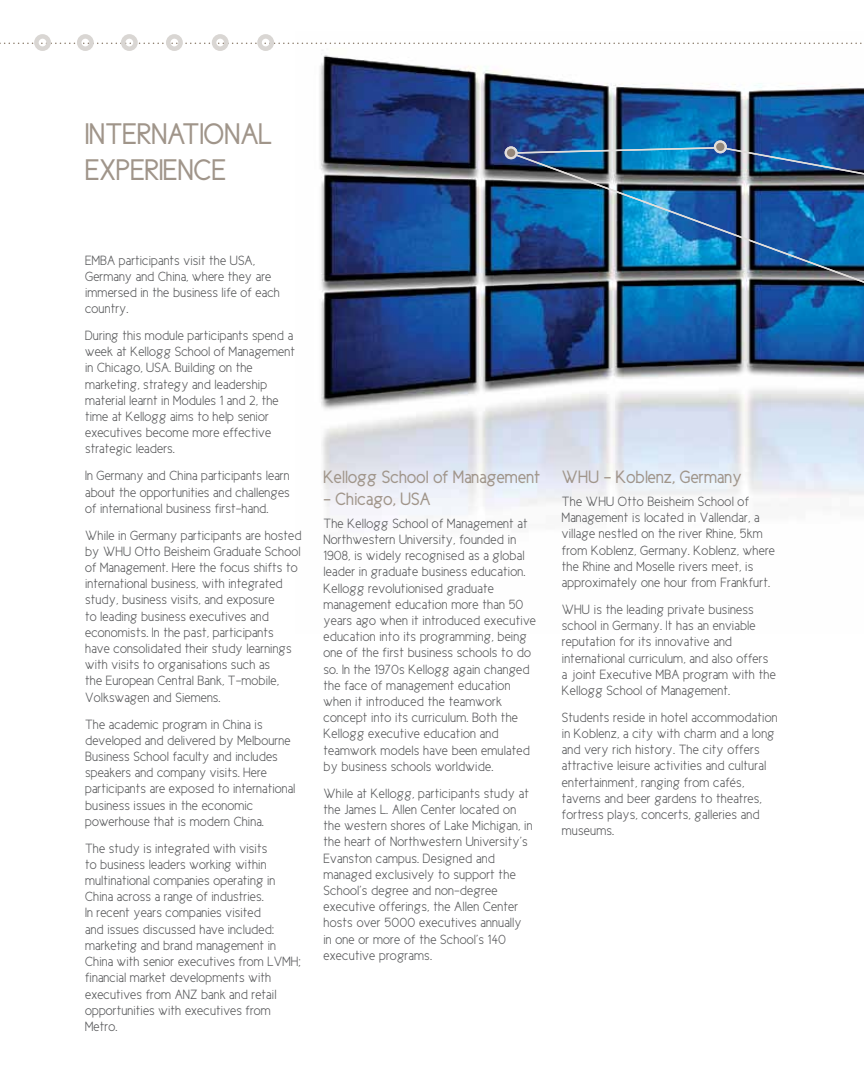
<style>
.page{position:relative;width:864px;height:1085px;background:#fff}
.page>*{position:absolute;margin:0;border:0;box-sizing:border-box;transform-origin:0 0}
.t1{font:30px/36px "Cicle Gordita";color:#a0958a}
.t2{font:18px "Cicle Gordita";color:#a0958a}
.t3{font:13.5px/16.2px "Cicle Semi";letter-spacing:.01em;color:#58595b}
</style>
<div class="page">
<img style="left:297px;top:42px;width:566px;height:475px">
<svg style="left:0;top:43px;width:863px;height:1px"></svg>
<div style="left:34px;top:34px;width:17px;height:17px;border:4px solid #d9d6d3;border-radius:50%"></div>
<div style="left:166px;top:34px;width:17px;height:17px;border:4px solid #d9d6d3;border-radius:50%"></div>
<div style="left:77px;top:34px;width:17px;height:17px;border:4px solid #d9d6d3;border-radius:50%"></div>
<div style="left:212px;top:34px;width:16px;height:17px;border:4px solid #d9d6d3;border-radius:50%"></div>
<div style="left:121px;top:34px;width:17px;height:17px;border:4px solid #d9d6d3;border-radius:50%"></div>
<div style="left:257px;top:34px;width:17px;height:17px;border:4px solid #d9d6d3;border-radius:50%"></div>
<img style="left:508px;top:146px;width:355px;height:203px">
<div style="left:505px;top:147px;width:11px;height:11px;background:#948779;border-radius:50%"></div>
<div style="left:504px;top:146px;width:13px;height:13px;border:2px solid #e1dedc;border-radius:50%"></div>
<svg style="left:714px;top:141px;width:11px;height:11px"></svg>
<div style="left:713px;top:140px;width:13px;height:13px;border:2px solid #e1dedc;border-radius:50%"></div>
<h1 class="t1" style="left:85px;top:116px;width:172px">International<br>Experience</h1>
<p class="t3" style="left:85px;top:252px;width:196px">EMBA participants visit the USA,<br>Germany and China, where they are immersed in the business life of each country.</p>
<p class="t3" style="left:85px;top:327px;width:211px">During this module participants spend a week at Kellogg School of Management in Chicago, USA. Building on the marketing, strategy and leadership material learnt in Modules 1 and 2, the time at Kellogg aims to help senior executives become more effective strategic leaders.</p>
<p class="t3" style="left:85px;top:467px;width:206px;text-align:justify">In Germany and China participants learn about the opportunities and challenges of international business first-hand.</p>
<p class="t3" style="left:85px;top:527px;width:218px">While in Germany participants are hosted by WHU Otto Beisheim Graduate School of Management. Here the focus shifts to international business, with integrated study, business visits, and exposure<br>to leading business executives and economists. In the past, participants have consolidated their study learnings with visits to organisations such as<br>the European Central Bank, T-mobile, Volkswagen and Siemens.</p>
<p class="t3" style="left:85px;top:715px;width:212px">The academic program in China is developed and delivered by Melbourne Business School faculty and includes speakers and company visits. Here participants are exposed to international business issues in the economic powerhouse that is modern China.</p>
<p class="t3" style="left:85px;top:839px;width:217px">The study is integrated with visits<br>to business leaders working within multinational companies operating in China across a range of industries.<br>In recent years companies visited<br>and issues discussed have included: marketing and brand management in China with senior executives from LVMH; financial market developments with executives from ANZ bank and retail opportunities with executives from Metro.</p>
<h2 class="t2" style="left:323px;top:468px;width:218px">Kellogg School of Management</h2>
<h2 class="t2" style="left:323px;top:489px;width:109px">– Chicago, USA</h2>
<p class="t3" style="left:323px;top:515px;width:214px">The Kellogg School of Management at Northwestern University, founded in 1908, is widely recognised as a global leader in graduate business education.<br>Kellogg revolutionised graduate management education more than 50 years ago when it introduced executive education into its programming, being one of the first business schools to do so. In the 1970s Kellogg again changed the face of management education when it introduced the teamwork concept into its curriculum. Both the Kellogg executive education and teamwork models have been emulated by business schools worldwide.</p>
<p class="t3" style="left:323px;top:785px;width:210px">While at Kellogg, participants study at the James L. Allen Center located on the western shores of Lake Michigan, in the heart of Northwestern University’s Evanston campus. Designed and managed exclusively to support the School’s degree and non-degree executive offerings, the Allen Center hosts over 5000 executives annually in one or more of the School’s 140 executive programs.</p>
<h2 class="t2" style="left:561px;top:468px;width:182px">WHU – Koblenz, Germany</h2>
<p class="t3" style="left:561px;top:493px;width:215px">The WHU Otto Beisheim School of Management is located in Vallendar, a village nestled on the river Rhine, 5km from Koblenz, Germany. Koblenz, where the Rhine and Moselle rivers meet, is approximately one hour from Frankfurt.</p>
<p class="t3" style="left:561px;top:601px;width:216px">WHU is the leading private business school in Germany. It has an enviable reputation for its innovative and international curriculum, and also offers a joint Executive MBA program with the Kellogg School of Management.</p>
<p class="t3" style="left:561px;top:709px;width:217px">Students reside in hotel accommodation in Koblenz, a city with charm and a long and very rich history. The city offers attractive leisure activities and cultural entertainment, ranging from cafés, taverns and beer gardens to theatres, fortress plays, concerts, galleries and museums.</p>
</div>
